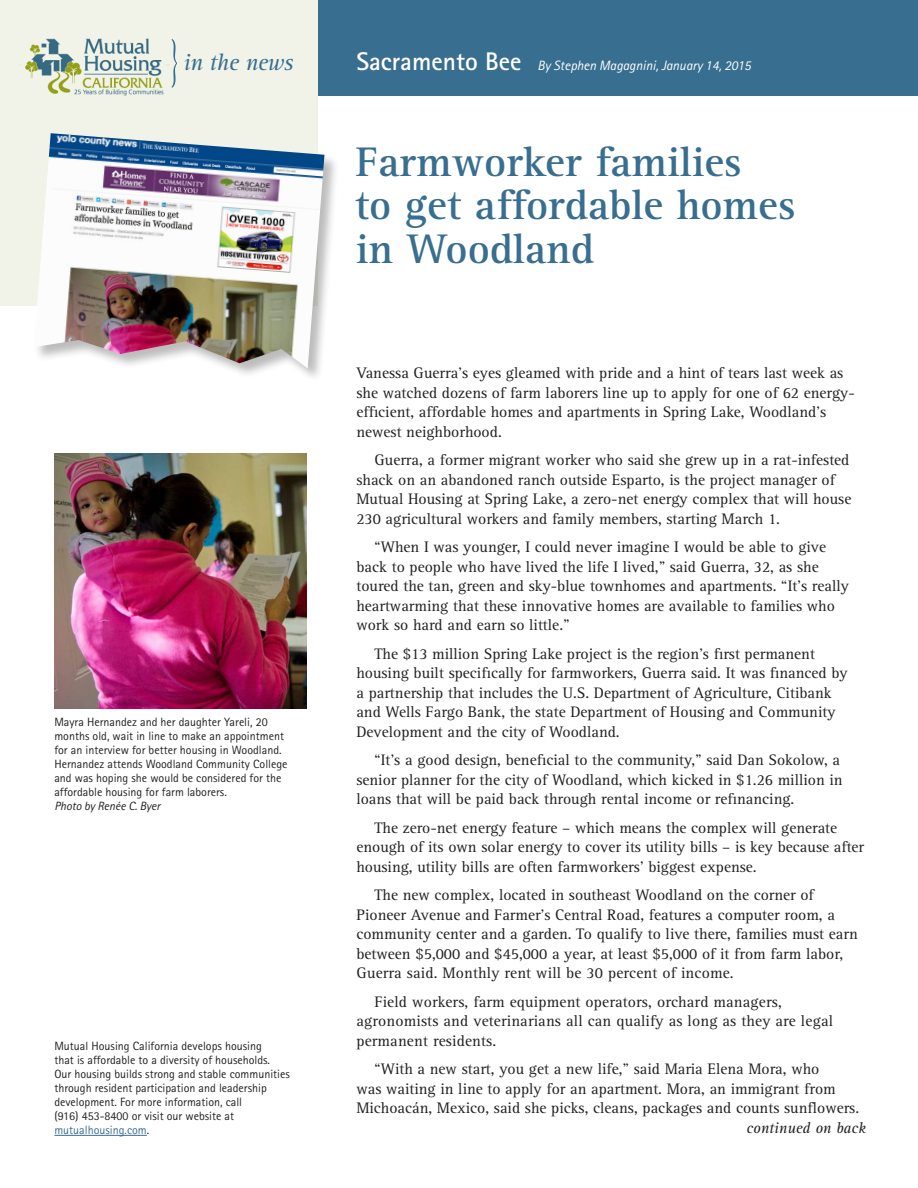
<style>
.page{position:relative;width:918px;height:1188px;background:#fff}
.page>*{position:absolute;margin:0;border:0;box-sizing:border-box;transform-origin:0 0}
.t1{font:700 42.75px/43.5px "Rotis Serif";color:#386e8f}
.t2{font:italic 23.85px "Rotis Serif";letter-spacing:-.02em;color:#386e8f}
.t3{font:15.75px/19.5px "Rotis Serif";color:#231f20}
.t4{font:italic 15.75px "Rotis Serif";color:#231f20}
.t5{font:italic 13.5px "Rotis Sans Serif";color:#fff}
.t6{font:12px/14.1px "Rotis Sans Serif";color:#231f20}
.s1{font-style:italic}
.s2{color:#386e8f}
.s3{font-weight:700;font-style:normal;font-size:25.5px}
</style>
<div class="page">
<div style="left:314px;top:0;width:604px;height:95px;background:#386e8f"></div>
<div style="left:0;top:0;width:318px;height:306px;background:#f1f3e8"></div>
<div style="left:34px;top:133px;width:306px;height:250px;background:#231f20;opacity:.3"></div>
<img style="left:34px;top:133px;width:290px;height:235px">
<img style="left:19px;top:38px;width:150px;height:58px">
<svg style="left:172px;top:39px;width:5px;height:49px"></svg>
<hr style="left:54px;top:1135px;width:93px;height:1px;background:#386e8f">
<img style="left:54px;top:453px;width:253px;height:255px">
<p class="t2" style="left:184px;top:49px;width:111px">in the news</p>
<p class="t6" style="left:54px;top:714px;width:235px">Mayra Hernandez and her daughter Yareli, 20 months old, wait in line to make an appointment for an interview for better housing in Woodland.<br>Hernandez attends Woodland Community College and was hoping she would be considered for the affordable housing for farm laborers.<br><span class="s1">Photo by Renée C. Byer</span></p>
<p class="t6" style="left:54px;top:1038px;width:237px">Mutual Housing California develops housing<br>that is affordable to a diversity of households.<br>Our housing builds strong and stable communities through resident participation and leadership development. For more information, call<br>(916) 453-8400 or visit our website at <span class="s2">mutualhousing.com</span>.</p>
<p class="t5" style="left:356px;top:57px;width:396px"><span class="s3">Sacramento Bee</span> By Stephen Magagnini, January 14, 2015</p>
<p class="t1" style="left:355px;top:140px;width:442px">Farmworker families<br>to get affordable homes in Woodland</p>
<p class="t3" style="left:356px;top:364px;width:500px">Vanessa Guerra’s eyes gleamed with pride and a hint of tears last week as she watched dozens of farm laborers line up to apply for one of 62 energy&shy;efficient, affordable homes and apartments in Spring Lake, Woodland’s newest neighborhood.</p>
<p class="t3" style="left:356px;top:451px;width:496px;text-indent:18px">Guerra, a former migrant worker who said she grew up in a rat-infested shack on an abandoned ranch outside Esparto, is the project manager of Mutual Housing at Spring Lake, a zero-net energy complex that will house 230 agricultural workers and family members, starting March 1.</p>
<p class="t3" style="left:356px;top:538px;width:494px;text-indent:18px">“When I was younger, I could never imagine I would be able to give back to people who have lived the life I lived,” said Guerra, 32, as she toured the tan, green and sky-blue townhomes and apartments. “It’s really heartwarming that these innovative homes are available to families who work so hard and earn so little.”</p>
<p class="t3" style="left:356px;top:644px;width:493px;text-indent:18px">The $13 million Spring Lake project is the region’s first permanent housing built specifically for farmworkers, Guerra said. It was financed by a partnership that includes the U.S. Department of Agriculture, Citibank and Wells Fargo Bank, the state Department of Housing and Community Development and the city of Woodland.</p>
<p class="t3" style="left:356px;top:751px;width:488px;text-indent:18px">“It’s a good design, beneficial to the community,” said Dan Sokolow, a senior planner for the city of Woodland, which kicked in $1.26 million in loans that will be paid back through rental income or refinancing.</p>
<p class="t3" style="left:356px;top:818px;width:509px;text-indent:18px">The zero-net energy feature – which means the complex will generate enough of its own solar energy to cover its utility bills – is key because after housing, utility bills are often farmworkers’ biggest expense.</p>
<p class="t3" style="left:356px;top:886px;width:503px;text-indent:18px">The new complex, located in southeast Woodland on the corner of Pioneer Avenue and Farmer’s Central Road, features a computer room, a community center and a garden. To qualify to live there, families must earn between $5,000 and $45,000 a year, at least $5,000 of it from farm labor, Guerra said. Monthly rent will be 30 percent of income.</p>
<p class="t3" style="left:356px;top:992px;width:478px;text-indent:18px">Field workers, farm equipment operators, orchard managers, agronomists and veterinarians all can qualify as long as they are legal permanent residents.</p>
<p class="t3" style="left:356px;top:1060px;width:504px;text-indent:18px">“With a new start, you get a new life,” said Maria Elena Mora, who<br>was waiting in line to apply for an apartment. Mora, an immigrant from<br>Michoacán, Mexico, said she picks, cleans, packages and counts sunflowers.</p>
<p class="t4" style="left:747px;top:1119px;width:121px">continued on back</p>
</div>
